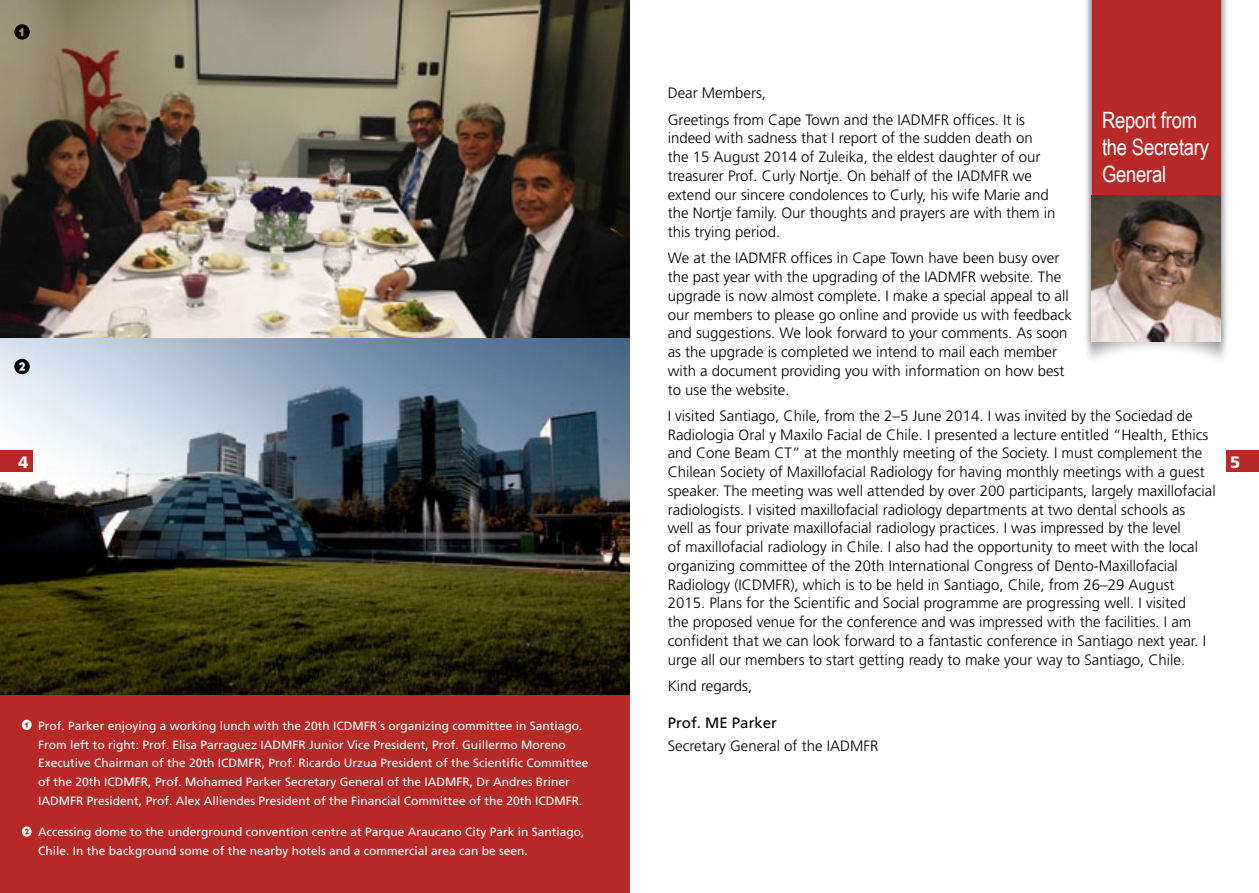
<style>
.page{position:relative;width:1259px;height:893px;background:#fff}
.page>*{position:absolute;margin:0;border:0;box-sizing:border-box;transform-origin:0 0}
.t1{font:22.5px/27px "Arial Narrow";color:#fff}
.t2{font:900 16.5px "Frutiger LT";color:#fff}
.t3{font:300 15px/18.8px "Frutiger LT";color:#000}
.t4{font:15px "Frutiger LT";color:#000}
.t5{font:12px/18.8px "Frutiger LT";color:#fff}
</style>
<div class="page">
<img style="left:0;top:0;width:629px;height:695px">
<div style="left:1226px;top:451px;width:33px;height:21px;background:#b62927"></div>
<div style="left:0;top:451px;width:33px;height:21px;background:#b62927"></div>
<div style="left:0;top:695px;width:629px;height:198px;background:#b62927"></div>
<svg style="left:22px;top:826px;width:10px;height:11px"></svg>
<svg style="left:22px;top:720px;width:10px;height:10px"></svg>
<svg style="left:14px;top:359px;width:16px;height:15px"></svg>
<svg style="left:14px;top:24px;width:16px;height:16px"></svg>
<img style="left:1086px;top:0;width:141px;height:360px">
<div style="left:1091px;top:0;width:129px;height:196px;background:#b62927"></div>
<img style="left:1091px;top:196px;width:129px;height:145px">
<p class="t3" style="left:668px;top:80px;width:359px;line-height:26.2px">Dear Members,<br>Greetings from Cape Town and the IADMFR offices. It is</p>
<p class="t3" style="left:668px;top:129px;width:389px">indeed with sadness that I report of the sudden death on the 15 August 2014 of Zuleika, the eldest daughter of our treasurer Prof. Curly Nortje. On behalf of the IADMFR we extend our sincere condolences to Curly, his wife Marie and the Nortje family. Our thoughts and prayers are with them in this trying period.</p>
<p class="t3" style="left:668px;top:249px;width:405px">We at the IADMFR offices in Cape Town have been busy over the past year with the upgrading of the IADMFR website. The upgrade is now almost complete. I make a special appeal to all our members to please go online and provide us with feedback and suggestions. We look forward to your comments. As soon as the upgrade is completed we intend to mail each member with a document providing you with information on how best to use the website.</p>
<p class="t3" style="left:668px;top:407px;width:549px">I visited Santiago, Chile, from the 2–5 June 2014. I was invited by the Sociedad de Radiologia Oral y Maxilo Facial de Chile. I presented a lecture entitled “Health, Ethics and Cone Beam CT” at the monthly meeting of the Society. I must complement the Chilean Society of Maxillofacial Radiology for having monthly meetings with a guest speaker. The meeting was well attended by over 200 participants, largely maxillofacial radiologists. I visited maxillofacial radiology departments at two dental schools as<br>well as four private maxillofacial radiology practices. I was impressed by the level<br>of maxillofacial radiology in Chile. I also had the opportunity to meet with the local organizing committee of the 20th International Congress of Dento-Maxillofacial Radiology (ICDMFR), which is to be held in Santiago, Chile, from 26–29 August 2015. Plans for the Scientific and Social programme are progressing well. I visited<br>the proposed venue for the conference and was impressed with the facilities. I am confident that we can look forward to a fantastic conference in Santiago next year. I urge all our members to start getting ready to make your way to Santiago, Chile.</p>
<p class="t3" style="left:668px;top:677px;width:86px">Kind regards,</p>
<p class="t4" style="left:668px;top:714px;width:111px">Prof. ME Parker</p>
<p class="t3" style="left:668px;top:736px;width:212px">Secretary General of the IADMFR</p>
<h1 class="t1" style="left:1102px;top:105px;width:109px">Report from the Secretary<br>General</h1>
<p class="t2" style="left:19px;top:452px;width:12px">4</p>
<p class="t2" style="left:1230px;top:452px;width:12px">5</p>
<p class="t5" style="left:38px;top:716px;width:552px">Prof. Parker enjoying a working lunch with the 20th ICDMFR´s organizing committee in Santiago.<br>From left to right: Prof. Elisa Parraguez IADMFR Junior Vice President, Prof. Guillermo Moreno Executive Chairman of the 20th ICDMFR, Prof. Ricardo Urzua President of the Scientific Committee of the 20th ICDMFR, Prof. Mohamed Parker Secretary General of the IADMFR, Dr Andres Briner IADMFR President, Prof. Alex Alliendes President of the Financial Committee of the 20th ICDMFR.</p>
<p class="t5" style="left:38px;top:823px;width:548px">Accessing dome to the underground convention centre at Parque Araucano City Park in Santiago,<br>Chile. In the background some of the nearby hotels and a commercial area can be seen.</p>
</div>
